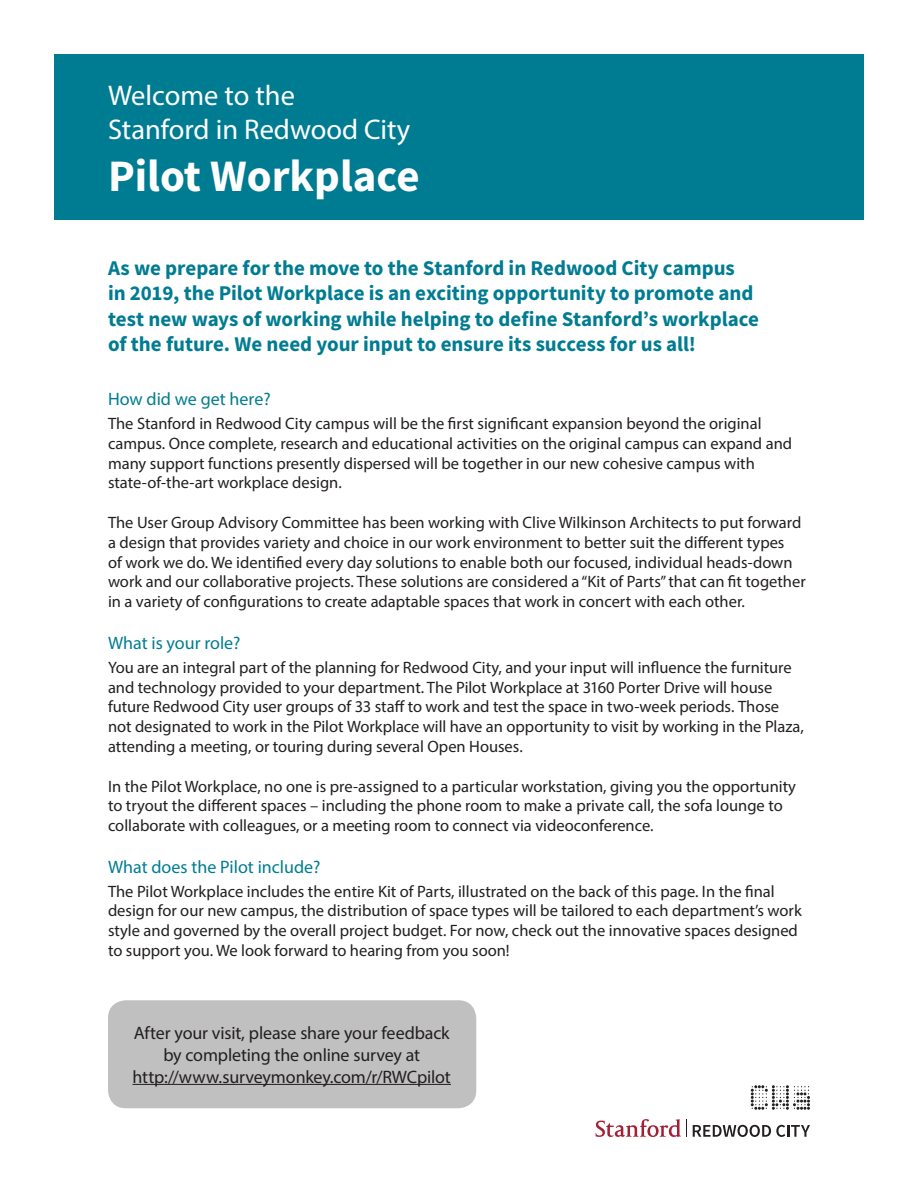
<style>
.page{position:relative;width:918px;height:1188px;background:#fff}
.page>*{position:absolute;margin:0;border:0;box-sizing:border-box;transform-origin:0 0}
.t1{font:700 45px "Source Sans Pro";color:#fff}
.t2{font:28.5px/34.2px "Myriad Pro";color:#fff}
.t3{font:700 21px/25.5px "Source Sans Pro";letter-spacing:-.005em;color:#007c92}
.t4{font:18px/21.6px "Myriad Pro";letter-spacing:-.01em;color:#231f20;text-align:center}
.Subhead{font:18px "Myriad Pro";color:#007c92}
.body_text{font:16.5px/19.8px "Myriad Pro";color:#231f20}
</style>
<div class="page">
<svg style="left:596px;top:1119px;width:91px;height:18px"></svg>
<svg style="left:693px;top:1125px;width:117px;height:12px"></svg>
<div style="left:54px;top:54px;width:810px;height:166px;background:#007c92"></div>
<div style="left:108px;top:1000px;width:368px;height:108px;background:#c0c0c0;border-radius:18px"></div>
<hr style="left:133px;top:1084px;width:318px;height:1px;background:#231f20">
<svg style="left:751px;top:1085px;width:59px;height:25px"></svg>
<p class="t2" style="left:108px;top:78px;width:304px">Welcome to the<br>Stanford in Redwood City</p>
<p class="t1" style="left:108px;top:145px;width:313px">Pilot Workplace</p>
<p class="t3" style="left:108px;top:255px;width:628px">As we prepare for the move to the Stanford in Redwood City campus</p>
<p class="t3" style="left:108px;top:280px;width:653px">in 2019, the Pilot Workplace is an exciting opportunity to promote and test new ways of working while helping to define Stanford’s workplace of the future. We need your input to ensure its success for us all!</p>
<p class="Subhead" style="left:108px;top:388px;width:164px">How did we get here?</p>
<p class="body_text" style="left:108px;top:413px;width:686px">The Stanford in Redwood City campus will be the first significant expansion beyond the original campus. Once complete, research and educational activities on the original campus can expand and many support functions presently dispersed will be together in our new cohesive campus with state-of-the-art workplace design.</p>
<p class="body_text" style="left:108px;top:512px;width:699px">The User Group Advisory Committee has been working with Clive Wilkinson Architects to put forward a design that provides variety and choice in our work environment to better suit the different types<br>of work we do. We identified every day solutions to enable both our focused, individual heads-down work and our collaborative projects. These solutions are considered a “Kit of Parts” that can fit together in a variety of configurations to create adaptable spaces that work in concert with each other.</p>
<p class="Subhead" style="left:108px;top:631px;width:134px">What is your role?</p>
<p class="body_text" style="left:108px;top:657px;width:697px">You are an integral part of the planning for Redwood City, and your input will influence the furniture and technology provided to your department. The Pilot Workplace at 3160 Porter Drive will house future Redwood City user groups of 33 staff to work and test the space in two-week periods. Those not designated to work in the Pilot Workplace will have an opportunity to visit by working in the Plaza, attending a meeting, or touring during several Open Houses.</p>
<p class="body_text" style="left:108px;top:776px;width:690px">In the Pilot Workplace, no one is pre-assigned to a particular workstation, giving you the opportunity to tryout the different spaces – including the phone room to make a private call, the sofa lounge to collaborate with colleagues, or a meeting room to connect via videoconference.</p>
<p class="Subhead" style="left:108px;top:855px;width:214px">What does the Pilot include?</p>
<p class="body_text" style="left:108px;top:881px;width:695px">The Pilot Workplace includes the entire Kit of Parts, illustrated on the back of this page. In the final design for our new campus, the distribution of space types will be tailored to each department’s work style and governed by the overall project budget. For now, check out the innovative spaces designed to support you. We look forward to hearing from you soon!</p>
<p class="t4" style="left:133px;top:1022px;width:320px">After your visit, please share your feedback by completing the online survey at http://www.surveymonkey.com/r/RWCpilot</p>
</div>
